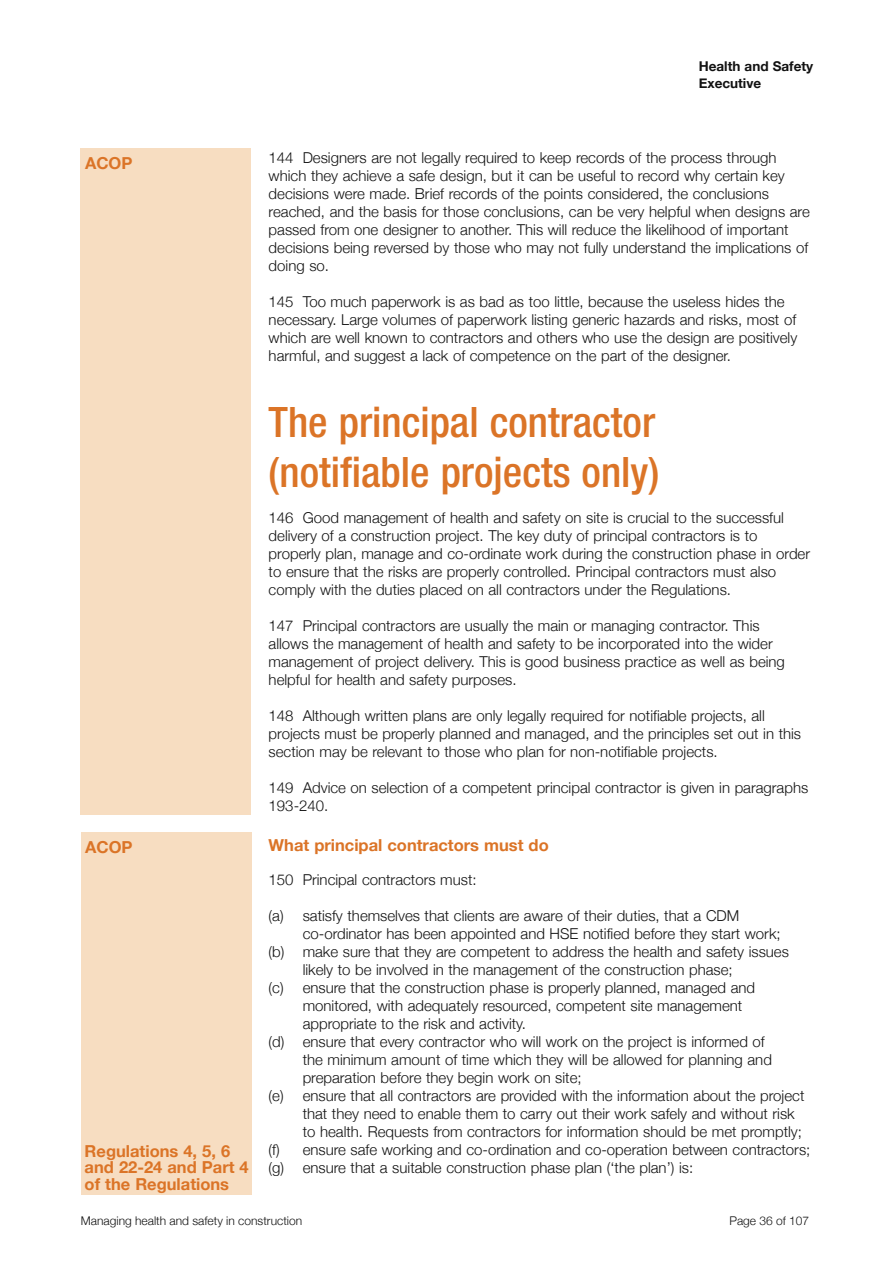
<style>
.page{position:relative;width:893px;height:1263px;background:#fff}
.page>*{position:absolute;margin:0;border:0;box-sizing:border-box;transform-origin:0 0}
.t1{font:500 condensed 42px/50.4px "Helvetica Neue";color:#db7427}
.t2{font:700 16.5px/16.5px "Helvetica Neue";color:#db7427}
.ACOP__text{font:300 15px/18px "Helvetica Neue";color:#121212}
.ACOP__a__text{font:300 15px/18px "Helvetica Neue";color:#121212}
.t3{font:700 13.5px/16.5px "Helvetica Neue";color:#121212}
.t4{font:300 12px "Helvetica Neue";color:#121212}
</style>
<div class="page">
<div style="left:81px;top:149px;width:170px;height:666px;background:#f7ddc1"></div>
<div style="left:81px;top:833px;width:170px;height:362px;background:#f7ddc1"></div>
<p class="t3" style="left:699px;top:58px;width:116px">Health and Safety<br>Executive</p>
<p class="t2" style="left:85px;top:155px;width:49px">ACOP</p>
<p class="t2" style="left:85px;top:839px;width:49px">ACOP</p>
<p class="t2" style="left:85px;top:1142px;width:166px">Regulations 4, 5, 6 and 22-24 and Part 4 of the Regulations</p>
<p class="ACOP__text" style="left:269px;top:149px;width:543px">144 Designers are not legally required to keep records of the process through which they achieve a safe design, but it can be useful to record why certain key decisions were made. Brief records of the points considered, the conclusions reached, and the basis for those conclusions, can be very helpful when designs are passed from one designer to another. This will reduce the likelihood of important decisions being reversed by those who may not fully understand the implications of doing so.</p>
<p class="ACOP__text" style="left:269px;top:293px;width:530px">145 Too much paperwork is as bad as too little, because the useless hides the necessary. Large volumes of paperwork listing generic hazards and risks, most of which are well known to contractors and others who use the design are positively harmful, and suggest a lack of competence on the part of the designer.</p>
<h1 class="t1" style="left:269px;top:396px;width:392px">The principal contractor (notifiable projects only)</h1>
<p class="ACOP__text" style="left:269px;top:509px;width:543px">146 Good management of health and safety on site is crucial to the successful delivery of a construction project. The key duty of principal contractors is to properly plan, manage and co-ordinate work during the construction phase in order to ensure that the risks are properly controlled. Principal contractors must also comply with the duties placed on all contractors under the Regulations.</p>
<p class="ACOP__text" style="left:269px;top:617px;width:518px">147 Principal contractors are usually the main or managing contractor. This allows the management of health and safety to be incorporated into the wider management of project delivery. This is good business practice as well as being helpful for health and safety purposes.</p>
<p class="ACOP__text" style="left:269px;top:707px;width:534px">148 Although written plans are only legally required for notifiable projects, all projects must be properly planned and managed, and the principles set out in this section may be relevant to those who plan for non-notifiable projects.</p>
<p class="ACOP__text" style="left:269px;top:779px;width:541px">149 Advice on selection of a competent principal contractor is given in paragraphs<br>193-240.</p>
<h2 class="t2" style="left:269px;top:836px;width:282px">What principal contractors must do</h2>
<p class="ACOP__text" style="left:269px;top:871px;width:209px">150 Principal contractors must:</p>
<p class="ACOP__a__text" style="left:303px;top:907px;width:479px;text-indent:-34px">(a) satisfy themselves that clients are aware of their duties, that a CDM co-ordinator has been appointed and HSE notified before they start work;</p>
<p class="ACOP__a__text" style="left:303px;top:943px;width:488px;text-indent:-34px">(b) make sure that they are competent to address the health and safety issues likely to be involved in the management of the construction phase;</p>
<p class="ACOP__a__text" style="left:303px;top:979px;width:454px;text-indent:-34px">(c) ensure that the construction phase is properly planned, managed and monitored, with adequately resourced, competent site management appropriate to the risk and activity.</p>
<p class="ACOP__a__text" style="left:303px;top:1033px;width:471px;text-indent:-34px">(d) ensure that every contractor who will work on the project is informed of the minimum amount of time which they will be allowed for planning and preparation before they begin work on site;</p>
<p class="ACOP__a__text" style="left:303px;top:1087px;width:503px;text-indent:-34px">(e) ensure that all contractors are provided with the information about the project that they need to enable them to carry out their work safely and without risk to health. Requests from contractors for information should be met promptly;</p>
<p class="ACOP__a__text" style="left:269px;top:1141px;width:543px">(f) ensure safe working and co-ordination and co-operation between contractors;</p>
<p class="ACOP__a__text" style="left:269px;top:1159px;width:426px">(g) ensure that a suitable construction phase plan (‘the plan’) is:</p>
<p class="t4" style="left:81px;top:1213px;width:223px">Managing health and safety in construction</p>
<p class="t4" style="left:729px;top:1213px;width:81px">Page 36 of 107</p>
</div>
